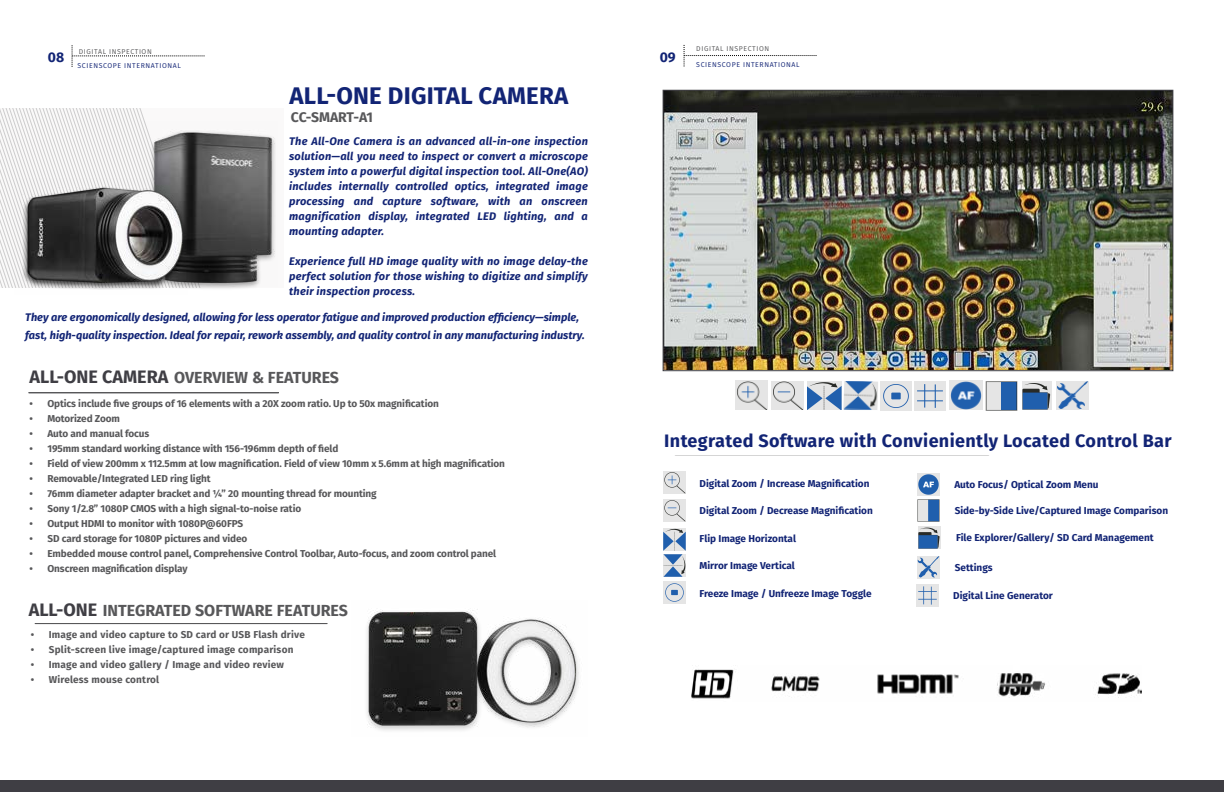
<style>
.page{position:relative;width:1224px;height:792px;background:#fff}
.page>*{position:absolute;margin:0;border:0;box-sizing:border-box;transform-origin:0 0}
.t1{font:700 24px "Fira Sans";letter-spacing:.01em;color:#122475}
.t2{font:700 18px "Fira Sans";letter-spacing:.02em;color:#122475}
.t3{font:700 16px "Fira Sans";color:#58585a}
.t4{font:700 14px "Fira Sans";letter-spacing:-.015em;color:#58585a}
.t5{font:700 14px "Fira Sans";color:#122475}
.t6{font:italic 700 11px/15px "Fira Sans";color:#122475;text-align:justify}
.t7{font:700 10px "Fira Sans";letter-spacing:-.01em;color:#58585a}
.t8{font:700 10px "Fira Sans";color:#122475}
.t9{font:700 10px "Fira Sans";letter-spacing:.02em;color:#58585a}
.t10{font:7px/13.5px "Fira Sans";letter-spacing:.085em;color:#122475;text-align:center}
.t11{font:7px "Fira Sans";letter-spacing:.085em;color:#58585a}
.s1{color:#58585a}
.s2{font-size:18px;color:#3f3e44}
</style>
<div class="page">
<div style="left:0;top:781px;width:1224px;height:11px;background:#3f3e44"></div>
<svg style="left:72px;top:45px;width:133px;height:22px"></svg>
<svg style="left:684px;top:45px;width:133px;height:21px"></svg>
<svg style="left:0;top:108px;width:145px;height:180px"></svg>
<img style="left:140px;top:121px;width:136px;height:166px">
<img style="left:14px;top:179px;width:174px;height:111px">
<svg style="left:675px;top:455px;width:314px;height:1px"></svg>
<img style="left:691px;top:669px;width:450px;height:30px">
<img style="left:665px;top:92px;width:506px;height:277px">
<div style="left:663px;top:90px;width:510px;height:281px;border:1px solid #3f3e44"></div>
<img style="left:663px;top:472px;width:22px;height:22px">
<img style="left:663px;top:499px;width:22px;height:22px">
<img style="left:917px;top:585px;width:22px;height:22px">
<img style="left:663px;top:582px;width:22px;height:22px">
<img style="left:917px;top:473px;width:22px;height:22px">
<img style="left:663px;top:528px;width:23px;height:22px">
<img style="left:917px;top:500px;width:22px;height:22px">
<img style="left:919px;top:526px;width:22px;height:22px">
<img style="left:663px;top:555px;width:22px;height:22px">
<img style="left:917px;top:556px;width:22px;height:22px">
<img style="left:736px;top:381px;width:31px;height:29px">
<img style="left:772px;top:381px;width:31px;height:29px">
<img style="left:807px;top:381px;width:71px;height:29px">
<img style="left:880px;top:381px;width:32px;height:29px">
<img style="left:915px;top:381px;width:31px;height:29px">
<img style="left:950px;top:381px;width:32px;height:29px">
<img style="left:986px;top:381px;width:32px;height:29px">
<img style="left:1022px;top:381px;width:30px;height:29px">
<img style="left:1057px;top:381px;width:32px;height:29px">
<svg style="left:29px;top:392px;width:250px;height:1px"></svg>
<svg style="left:35px;top:623px;width:292px;height:1px"></svg>
<img style="left:366px;top:609px;width:213px;height:122px">
<p class="t10" style="left:48px;top:45px;width:135px"><span class="s1">DIGITAL INSPECTION<br></span><sup>08</sup> SCIENSCOPE INTERNATIONAL</p>
<h1 class="t1" style="left:289px;top:75px;width:280px">ALL-ONE DIGITAL CAMERA</h1>
<p class="t4" style="left:291px;top:105px;width:84px">CC-SMART-A1</p>
<p class="t6" style="left:289px;top:133px;width:300px">The All-One Camera is an advanced all-in-one inspection solution—all you need to inspect or convert a microscope system into a powerful digital inspection tool. All-One(AO) includes internally controlled optics, integrated image processing and capture software, with an onscreen magnification display, integrated LED lighting, and a mounting adapter.</p>
<p class="t6" style="left:289px;top:253px;width:300px">Experience full HD image quality with no image delay-the perfect solution for those wishing to digitize and simplify their inspection process.</p>
<p class="t6" style="left:25px;top:307px;width:561px;line-height:18px">They are ergonomically designed, allowing for less operator fatigue and improved production efficiency—simple, fast, high-quality inspection. Ideal for repair, rework assembly, and quality control in any manufacturing industry.</p>
<h3 class="t3" style="left:29px;top:364px;width:311px"><span class="s2">ALL-ONE CAMERA</span> OVERVIEW &amp; FEATURES</h3>
<p class="t7" style="left:29px;top:395px;width:411px">• Optics include five groups of 16 elements with a 20X zoom ratio. Up to 50x magnification</p>
<p class="t7" style="left:29px;top:410px;width:92px">• Motorized Zoom</p>
<p class="t7" style="left:29px;top:425px;width:121px">• Auto and manual focus</p>
<p class="t7" style="left:29px;top:440px;width:310px">• 195mm standard working distance with 156-196mm depth of field</p>
<p class="t7" style="left:29px;top:455px;width:477px">• Field of view 200mm x 112.5mm at low magnification. Field of view 10mm x 5.6mm at high magnification</p>
<p class="t7" style="left:29px;top:470px;width:183px">• Removable/Integrated LED ring light</p>
<p class="t7" style="left:29px;top:485px;width:349px">• 76mm diameter adapter bracket and ¼” 20 mounting thread for mounting</p>
<p class="t7" style="left:29px;top:500px;width:273px">• Sony 1/2.8” 1080P CMOS with a high signal-to-noise ratio</p>
<p class="t7" style="left:29px;top:515px;width:215px">• Output HDMI to monitor with 1080P@60FPS</p>
<p class="t7" style="left:29px;top:530px;width:219px">• SD card storage for 1080P pictures and video</p>
<p class="t7" style="left:29px;top:545px;width:468px">• Embedded mouse control panel, Comprehensive Control Toolbar, Auto-focus, and zoom control panel</p>
<p class="t7" style="left:29px;top:560px;width:160px">• Onscreen magnification display</p>
<h3 class="t3" style="left:29px;top:597px;width:321px"><span class="s2">ALL-ONE</span> INTEGRATED SOFTWARE FEATURES</h3>
<p class="t9" style="left:31px;top:627px;width:276px">• Image and video capture to SD card or USB Flash drive</p>
<p class="t9" style="left:31px;top:642px;width:264px">• Split-screen live image/captured image comparison</p>
<p class="t9" style="left:31px;top:657px;width:255px">• Image and video gallery / Image and video review</p>
<p class="t9" style="left:31px;top:672px;width:130px">• Wireless mouse control</p>
<p class="t5" style="left:660px;top:45px;width:18px">09</p>
<p class="t11" style="left:696px;top:43px;width:74px">DIGITAL INSPECTION</p>
<p class="t10" style="left:696px;top:58px;width:105px">SCIENSCOPE INTERNATIONAL</p>
<h2 class="t2" style="left:664px;top:426px;width:509px">Integrated Software with Convieniently Located Control Bar</h2>
<p class="t8" style="left:700px;top:475px;width:171px">Digital Zoom / Increase Magnification</p>
<p class="t8" style="left:700px;top:502px;width:175px">Digital Zoom / Decrease Magnification</p>
<p class="t8" style="left:700px;top:530px;width:98px">Flip Image Horizontal</p>
<p class="t8" style="left:700px;top:557px;width:97px">Mirror Image Vertical</p>
<p class="t8" style="left:700px;top:585px;width:174px">Freeze Image / Unfreeze Image Toggle</p>
<p class="t8" style="left:953px;top:588px;width:101px">Digital Line Generator</p>
<p class="t8" style="left:954px;top:476px;width:146px">Auto Focus/ Optical Zoom Menu</p>
<p class="t8" style="left:955px;top:503px;width:215px">Side-by-Side Live/Captured Image Comparison</p>
<p class="t8" style="left:956px;top:529px;width:199px">File Explorer/Gallery/ SD Card Management</p>
<p class="t8" style="left:955px;top:559px;width:39px">Settings</p>
</div>
